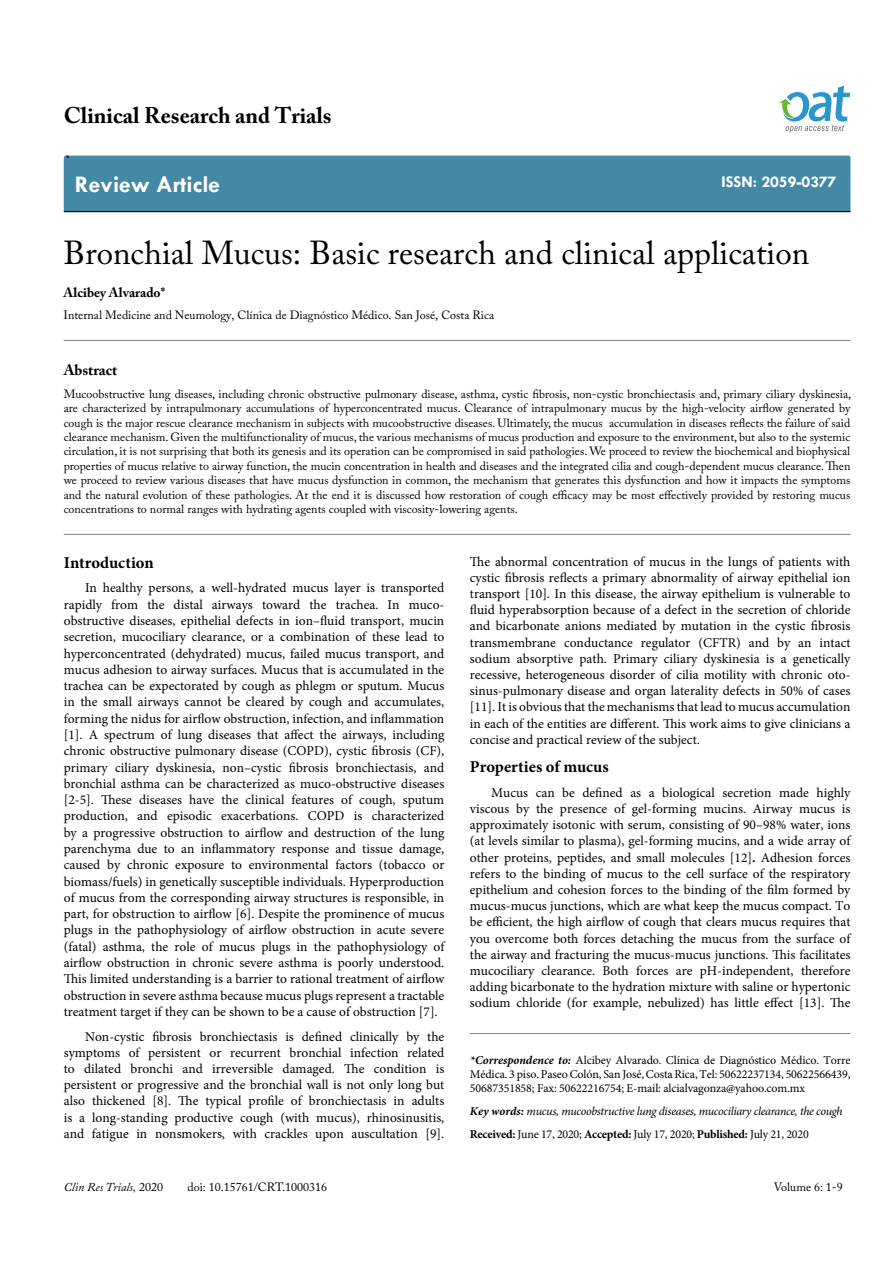
<style>
.page{position:relative;width:893px;height:1263px;background:#fff}
.page>*{position:absolute;margin:0;border:0;box-sizing:border-box;transform-origin:0 0}
.t1{font:33px "Adobe Caslon Pro";color:#000}
.t2{font:700 24px "Tw Cen";color:#fff}
.t3{font:700 22.5px "Adobe Caslon Pro";color:#000}
.t4{font:18px "Times New Roman";color:#000}
.t5{font:700 16.5px "Minion Pro";letter-spacing:-.005em;color:#000}
.t6{font:700 16.5px "Tw Cen";color:#fff}
.t7{font:700 15px "Adobe Caslon Pro";color:#000}
.t8{font:13.5px/16.2px "Minion Pro";color:#000;text-align:justify}
.t9{font:700 13.5px "Adobe Caslon Pro";color:#000}
.t10{font:12px/14.4px "Adobe Caslon Pro";color:#000;text-align:justify}
.t11{font:12px/14.4px "Minion Pro";letter-spacing:-.01em;color:#000;text-align:justify}
.t12{font:italic 12px/23px "Minion Pro";letter-spacing:-.025em;color:#000}
.t13{font:italic 12px "Adobe Caslon Pro";color:#000}
.s1{font-style:normal}
.s2{font-weight:700}
.s3{font-weight:700;font-style:italic}
.s4{font-weight:700;font-style:normal}
</style>
<div class="page">
<div style="left:64px;top:156px;width:786px;height:55px;background:#4389a5"></div>
<hr style="left:64px;top:211px;width:786px;height:1px;background:#000">
<svg style="left:779px;top:86px;width:71px;height:47px"></svg>
<hr style="left:64px;top:340px;width:786px;height:1px;background:#808285">
<hr style="left:64px;top:534px;width:786px;height:1px;background:#808285">
<hr style="left:470px;top:1033px;width:380px;height:1px;background:#808285">
<h3 class="t3" style="left:64px;top:102px;width:269px">Clinical Research and Trials</h3>
<h3 class="t4" style="left:65px;top:149px;width:7px">`</h3>
<h2 class="t2" style="left:75px;top:170px;width:147px">Review Article</h2>
<p class="t6" style="left:721px;top:172px;width:117px">ISSN: 2059-0377</p>
<h1 class="t1" style="left:64px;top:233px;width:747px">Bronchial Mucus: Basic research and clinical application</h1>
<p class="t9" style="left:64px;top:284px;width:103px">Alcibey Alvarado*</p>
<p class="t10" style="left:64px;top:308px;width:432px">Internal Medicine and Neumology, Clínica de Diagnóstico Médico. San José, Costa Rica</p>
<p class="t7" style="left:64px;top:361px;width:55px">Abstract</p>
<p class="t10" style="left:64px;top:386px;width:789px">Mucoobstructive lung diseases, including chronic obstructive pulmonary disease, asthma, cystic fibrosis, non-cystic bronchiectasis and, primary ciliary dyskinesia, are characterized by intrapulmonary accumulations of hyperconcentrated mucus. Clearance of intrapulmonary mucus by the high-velocity airflow generated by cough is the major rescue clearance mechanism in subjects with mucoobstructive diseases. Ultimately, the mucus accumulation in diseases reflects the failure of said clearance mechanism. Given the multifunctionality of mucus, the various mechanisms of mucus production and exposure to the environment, but also to the systemic circulation, it is not surprising that both its genesis and its operation can be compromised in said pathologies. We proceed to review the biochemical and biophysical properties of mucus relative to airway function, the mucin concentration in health and diseases and the integrated cilia and cough-dependent mucus clearance. Then we proceed to review various diseases that have mucus dysfunction in common, the mechanism that generates this dysfunction and how it impacts the symptoms and the natural evolution of these pathologies. At the end it is discussed how restoration of cough efficacy may be most effectively provided by restoring mucus concentrations to normal ranges with hydrating agents coupled with viscosity-lowering agents.</p>
<p class="t5" style="left:64px;top:551px;width:91px">Introduction</p>
<p class="t8" style="left:64px;top:580px;width:382px;text-indent:21px">In healthy persons, a well-hydrated mucus layer is transported rapidly from the distal airways toward the trachea. In muco&shy;obstructive diseases, epithelial defects in ion–fluid transport, mucin secretion, mucociliary clearance, or a combination of these lead to hyperconcentrated (dehydrated) mucus, failed mucus transport, and mucus adhesion to airway surfaces. Mucus that is accumulated in the trachea can be expectorated by cough as phlegm or sputum. Mucus in the small airways cannot be cleared by cough and accumulates, forming the nidus for airflow obstruction, infection, and inflammation [1]. A spectrum of lung diseases that affect the airways, including chronic obstructive pulmonary disease (COPD), cystic fibrosis (CF), primary ciliary dyskinesia, non–cystic fibrosis bronchiectasis, and bronchial asthma can be characterized as muco-obstructive diseases [2-5]. These diseases have the clinical features of cough, sputum production, and episodic exacerbations. COPD is characterized by a progressive obstruction to airflow and destruction of the lung parenchyma due to an inflammatory response and tissue damage, caused by chronic exposure to environmental factors (tobacco or biomass/fuels) in genetically susceptible individuals. Hyperproduction of mucus from the corresponding airway structures is responsible, in part, for obstruction to airflow [6]. Despite the prominence of mucus plugs in the pathophysiology of airflow obstruction in acute severe (fatal) asthma, the role of mucus plugs in the pathophysiology of airflow obstruction in chronic severe asthma is poorly understood.<br>This limited understanding is a barrier to rational treatment of airflow obstruction in severe asthma because mucus plugs represent a tractable treatment target if they can be shown to be a cause of obstruction [7].</p>
<p class="t8" style="left:64px;top:1028px;width:382px;text-indent:21px">Non-cystic fibrosis bronchiectasis is defined clinically by the symptoms of persistent or recurrent bronchial infection related to dilated bronchi and irreversible damaged. The condition is persistent or progressive and the bronchial wall is not only long but also thickened [8]. The typical profile of bronchiectasis in adults is a long-standing productive cough (with mucus), rhinosinusitis, and fatigue in nonsmokers, with crackles upon auscultation [9].</p>
<p class="t13" style="left:64px;top:1180px;width:101px">Clin Res Trials, <span class="s1">2020</span></p>
<p class="t10" style="left:188px;top:1180px;width:141px">doi: 10.15761/CRT.1000316</p>
<p class="t8" style="left:470px;top:553px;width:382px">The abnormal concentration of mucus in the lungs of patients with cystic fibrosis reflects a primary abnormality of airway epithelial ion transport [10]. In this disease, the airway epithelium is vulnerable to fluid hyperabsorption because of a defect in the secretion of chloride and bicarbonate anions mediated by mutation in the cystic fibrosis transmembrane conductance regulator (CFTR) and by an intact sodium absorptive path. Primary ciliary dyskinesia is a genetically recessive, heterogeneous disorder of cilia motility with chronic oto&shy;sinus-pulmonary disease and organ laterality defects in 50% of cases [11]. It is obvious that the mechanisms that lead to mucus accumulation in each of the entities are different. This work aims to give clinicians a concise and practical review of the subject.</p>
<p class="t5" style="left:470px;top:755px;width:140px">Properties of mucus</p>
<p class="t8" style="left:470px;top:784px;width:382px;text-indent:21px">Mucus can be defined as a biological secretion made highly viscous by the presence of gel-forming mucins. Airway mucus is approximately isotonic with serum, consisting of 90–98% water, ions (at levels similar to plasma), gel-forming mucins, and a wide array of other proteins, peptides, and small molecules [12]<span class="s2">.</span> Adhesion forces refers to the binding of mucus to the cell surface of the respiratory epithelium and cohesion forces to the binding of the film formed by mucus-mucus junctions, which are what keep the mucus compact. To be efficient, the high airflow of cough that clears mucus requires that you overcome both forces detaching the mucus from the surface of the airway and fracturing the mucus-mucus junctions. This facilitates mucociliary clearance. Both forces are pH-independent, therefore adding bicarbonate to the hydration mixture with saline or hypertonic sodium chloride (for example, nebulized) has little effect [13]. The</p>
<p class="t11" style="left:470px;top:1052px;width:382px"><span class="s3">*Correspondence to:</span> Alcibey Alvarado. Clínica de Diagnóstico Médico. Torre Médica. 3 piso. Paseo Colón, San José, Costa Rica, Tel: 50622237134, 50622566439, 50687351858; Fax: 50622216754; E-mail: alcialvagonza@yahoo.com.mx</p>
<p class="t12" style="left:470px;top:1100px;width:374px"><span class="s2">Key words:</span> mucus, mucoobstructive lung diseases, mucociliary clearance, the cough<br><span class="s4">Received:</span> <span class="s1">June 17, 2020;</span> <span class="s4">Accepted:</span> <span class="s1">July 17, 2020;</span> <span class="s4">Published:</span> <span class="s1">July 21, 2020</span></p>
<p class="t10" style="left:774px;top:1180px;width:71px">Volume 6: 1-9</p>
</div>
